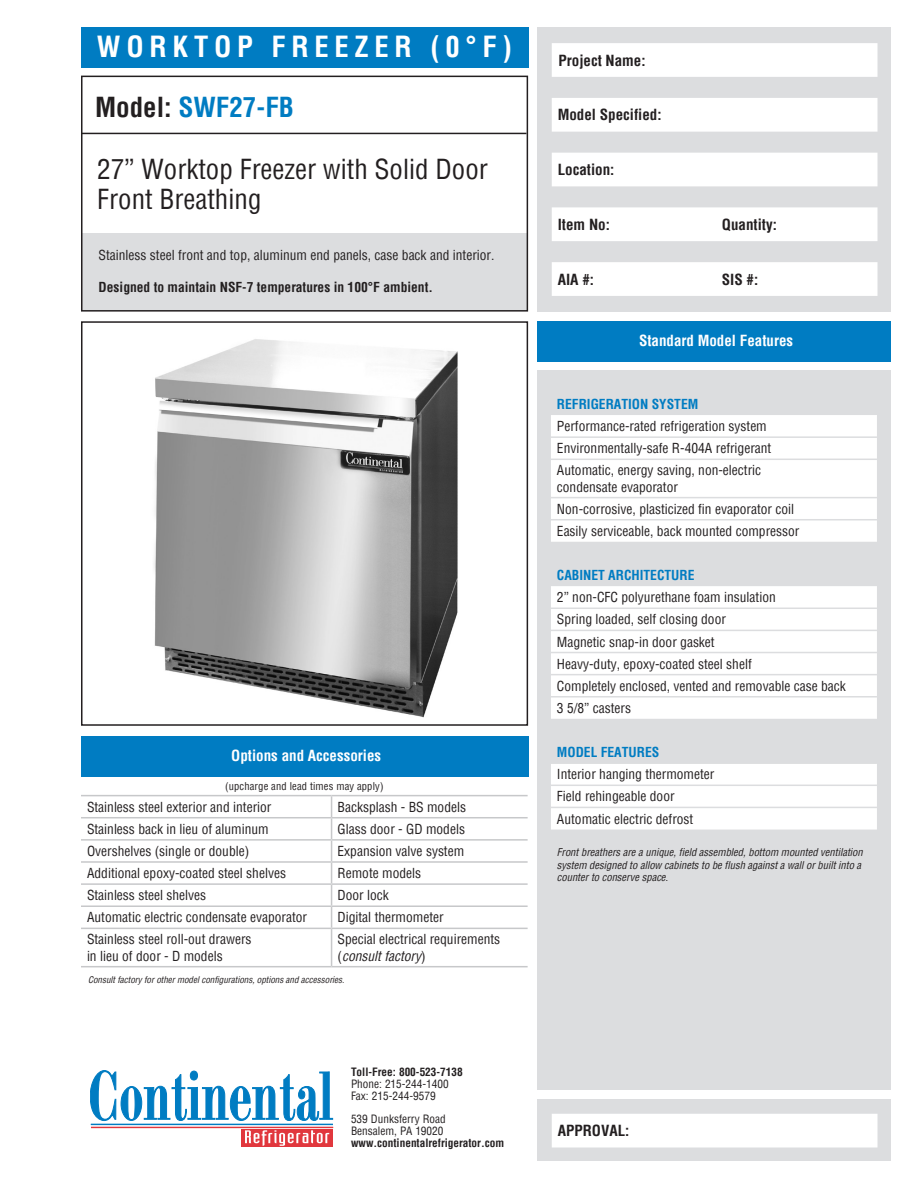
<style>
.page{position:relative;width:918px;height:1188px;background:#fff}
.page>*{position:absolute;margin:0;border:0;box-sizing:border-box;transform-origin:0 0}
.t1{font:700 condensed 28.5px "Helvetica";letter-spacing:.2em;color:#fff}
.t2{font:condensed 27px "Helvetica";color:#231f20}
.t3{font:700 condensed 27px "Helvetica";color:#007cc2}
.t4{font:700 condensed 15px "Helvetica";color:#231f20}
.t5{font:700 condensed 15px "Helvetica";color:#fff}
.t6{font:condensed 13.5px "Helvetica";color:#231f20}
.t7{font:700 condensed 13.5px "Helvetica";color:#007cc2}
.t8{font:700 condensed 13.5px "Helvetica";color:#231f20}
.t9{font:italic condensed 13.5px "Helvetica";color:#231f20}
.t10{font:condensed 11.25px "Helvetica";color:#231f20}
.t11{font:700 condensed 11.25px "Helvetica";color:#231f20}
.t12{font:italic condensed 10.5px/12.6px "Helvetica";color:#231f20}
.t13{font:condensed 10.5px "Helvetica";letter-spacing:.015em;color:#231f20}
.t14{font:italic condensed 9px "Helvetica";color:#231f20}
.s1{color:#231f20}
.s2{font-style:normal}
</style>
<div class="page">
<div style="left:538px;top:1099px;width:353px;height:62px;background:#dcdddf"></div>
<div style="left:81px;top:233px;width:446px;height:77px;background:#dcdddf"></div>
<div style="left:81px;top:321px;width:447px;height:405px;border:2px solid #231f20"></div>
<div style="left:538px;top:321px;width:353px;height:40px;background:#007cc2"></div>
<div style="left:538px;top:370px;width:353px;height:720px;background:#dcdddf"></div>
<div style="left:538px;top:27px;width:353px;height:285px;background:#dcdddf"></div>
<svg style="left:90px;top:1070px;width:243px;height:51px"></svg>
<hr style="left:91px;top:1124px;width:242px;height:1px;background:#007cc2">
<hr style="left:91px;top:1127px;width:242px;height:1px;background:#e1373d">
<div style="left:241px;top:1129px;width:92px;height:17px;background:#e1373d"></div>
<svg style="left:245px;top:1130px;width:84px;height:16px"></svg>
<svg style="left:552px;top:43px;width:326px;height:253px;fill:#fff"></svg>
<div style="left:81px;top:76px;width:447px;height:236px;border:2px solid #231f20"></div>
<div style="left:81px;top:27px;width:447px;height:40px;background:#007cc2"></div>
<div style="left:552px;top:1114px;width:326px;height:34px;background:#fff"></div>
<div style="left:81px;top:736px;width:447px;height:40px;background:#007cc2"></div>
<hr style="left:81px;top:133px;width:445px;height:1px;background:#231f20">
<svg style="left:551px;top:415px;width:326px;height:415px;background:#fafafa"></svg>
<div style="left:551px;top:498px;width:326px;height:44px;background:#fff"></div>
<svg style="left:551px;top:542px;width:326px;height:199px;fill:#fff"></svg>
<hr style="left:551px;top:459px;width:326px;height:1px;background:#dcdddf">
<hr style="left:551px;top:497px;width:326px;height:1px;background:#dcdddf">
<hr style="left:551px;top:519px;width:326px;height:1px;background:#dcdddf">
<hr style="left:551px;top:608px;width:326px;height:1px;background:#dcdddf">
<hr style="left:551px;top:630px;width:326px;height:1px;background:#dcdddf">
<hr style="left:551px;top:652px;width:326px;height:1px;background:#dcdddf">
<hr style="left:551px;top:674px;width:326px;height:1px;background:#dcdddf">
<hr style="left:551px;top:696px;width:326px;height:2px;background:#dcdddf">
<hr style="left:551px;top:762px;width:326px;height:2px;background:#dcdddf">
<hr style="left:551px;top:436px;width:326px;height:2px;background:#dcdddf">
<hr style="left:551px;top:785px;width:326px;height:1px;background:#dcdddf">
<hr style="left:551px;top:807px;width:326px;height:1px;background:#dcdddf">
<hr style="left:81px;top:795px;width:251px;height:1px;background:#c7c8ca">
<hr style="left:332px;top:795px;width:196px;height:1px;background:#c7c8ca">
<hr style="left:332px;top:817px;width:196px;height:1px;background:#c7c8ca">
<hr style="left:332px;top:839px;width:196px;height:2px;background:#c7c8ca">
<hr style="left:81px;top:817px;width:251px;height:1px;background:#c7c8ca">
<hr style="left:81px;top:839px;width:251px;height:2px;background:#c7c8ca">
<hr style="left:81px;top:861px;width:251px;height:2px;background:#c7c8ca">
<hr style="left:332px;top:861px;width:196px;height:2px;background:#c7c8ca">
<hr style="left:81px;top:883px;width:251px;height:2px;background:#c7c8ca">
<hr style="left:332px;top:883px;width:196px;height:2px;background:#c7c8ca">
<hr style="left:81px;top:905px;width:251px;height:2px;background:#c7c8ca">
<hr style="left:332px;top:905px;width:196px;height:2px;background:#c7c8ca">
<svg style="left:331px;top:796px;width:1px;height:132px"></svg>
<hr style="left:81px;top:928px;width:251px;height:1px;background:#c7c8ca">
<hr style="left:332px;top:928px;width:196px;height:1px;background:#c7c8ca">
<hr style="left:331px;top:929px;width:1px;height:37px;background:#c7c8ca">
<hr style="left:81px;top:966px;width:251px;height:1px;background:#c7c8ca">
<hr style="left:332px;top:966px;width:196px;height:1px;background:#c7c8ca">
<img style="left:154px;top:339px;width:304px;height:379px">
<p class="t1" style="left:97px;top:28px;width:417px">WORKTOP FREEZER (0°F)</p>
<p class="t3" style="left:95px;top:89px;width:200px"><span class="s1">Model:</span> SWF27-FB</p>
<p class="t2" style="left:97px;top:152px;width:392px">27” Worktop Freezer with Solid Door</p>
<p class="t2" style="left:97px;top:182px;width:166px">Front Breathing</p>
<p class="t6" style="left:99px;top:246px;width:397px">Stainless steel front and top, aluminum end panels, case back and interior.</p>
<p class="t8" style="left:99px;top:278px;width:336px">Designed to maintain NSF-7 temperatures in 100°F ambient.</p>
<p class="t5" style="left:231px;top:746px;width:151px">Options and Accessories</p>
<p class="t13" style="left:225px;top:779px;width:160px">(upcharge and lead times may apply)</p>
<p class="t6" style="left:87px;top:798px;width:186px">Stainless steel exterior and interior</p>
<p class="t6" style="left:338px;top:798px;width:130px">Backsplash - BS models</p>
<p class="t6" style="left:87px;top:820px;width:183px">Stainless back in lieu of aluminum</p>
<p class="t6" style="left:338px;top:820px;width:129px">Glass door - GD models</p>
<p class="t6" style="left:87px;top:842px;width:164px">Overshelves (single or double)</p>
<p class="t6" style="left:338px;top:842px;width:128px">Expansion valve system</p>
<p class="t6" style="left:87px;top:864px;width:201px">Additional epoxy-coated steel shelves</p>
<p class="t6" style="left:338px;top:864px;width:85px">Remote models</p>
<p class="t6" style="left:87px;top:887px;width:121px">Stainless steel shelves</p>
<p class="t6" style="left:338px;top:887px;width:53px">Door lock</p>
<p class="t6" style="left:87px;top:909px;width:222px">Automatic electric condensate evaporator</p>
<p class="t6" style="left:338px;top:909px;width:108px">Digital thermometer</p>
<p class="t6" style="left:87px;top:931px;width:166px">Stainless steel roll-out drawers</p>
<p class="t6" style="left:87px;top:947px;width:137px">in lieu of door - D models</p>
<p class="t6" style="left:338px;top:931px;width:164px">Special electrical requirements</p>
<p class="t9" style="left:338px;top:947px;width:90px"><span class="s2">(</span>consult factory<span class="s2">)</span></p>
<p class="t14" style="left:88px;top:974px;width:258px">Consult factory for other model configurations, options and accessories.</p>
<p class="t11" style="left:351px;top:1065px;width:113px">Toll-Free: 800-523-7138</p>
<p class="t10" style="left:351px;top:1077px;width:99px">Phone: 215-244-1400</p>
<p class="t10" style="left:351px;top:1089px;width:86px">Fax: 215-244-9579</p>
<p class="t10" style="left:351px;top:1112px;width:96px">539 Dunksferry Road</p>
<p class="t10" style="left:351px;top:1124px;width:94px">Bensalem, PA 19020</p>
<p class="t11" style="left:351px;top:1135px;width:155px">www.continentalrefrigerator.com</p>
<p class="t4" style="left:559px;top:50px;width:89px">Project Name:</p>
<p class="t4" style="left:558px;top:105px;width:105px">Model Specified:</p>
<p class="t4" style="left:558px;top:160px;width:58px">Location:</p>
<p class="t4" style="left:558px;top:215px;width:54px">Item No:</p>
<p class="t4" style="left:722px;top:215px;width:57px">Quantity:</p>
<p class="t4" style="left:558px;top:269px;width:38px">AIA #:</p>
<p class="t4" style="left:722px;top:269px;width:38px">SIS #:</p>
<p class="t5" style="left:639px;top:331px;width:156px">Standard Model Features</p>
<p class="t7" style="left:557px;top:395px;width:143px">REFRIGERATION SYSTEM</p>
<p class="t6" style="left:557px;top:417px;width:211px">Performance-rated refrigeration system</p>
<p class="t6" style="left:557px;top:440px;width:216px">Environmentally-safe R-404A refrigerant</p>
<p class="t6" style="left:557px;top:462px;width:206px">Automatic, energy saving, non-electric</p>
<p class="t6" style="left:557px;top:478px;width:123px">condensate evaporator</p>
<p class="t6" style="left:557px;top:500px;width:239px">Non-corrosive, plasticized fin evaporator coil</p>
<p class="t6" style="left:557px;top:522px;width:244px">Easily serviceable, back mounted compressor</p>
<p class="t7" style="left:557px;top:566px;width:139px">CABINET ARCHITECTURE</p>
<p class="t6" style="left:557px;top:589px;width:220px">2” non-CFC polyurethane foam insulation</p>
<p class="t6" style="left:557px;top:611px;width:171px">Spring loaded, self closing door</p>
<p class="t6" style="left:557px;top:633px;width:159px">Magnetic snap-in door gasket</p>
<p class="t6" style="left:557px;top:655px;width:196px">Heavy-duty, epoxy-coated steel shelf</p>
<p class="t6" style="left:557px;top:677px;width:290px">Completely enclosed, vented and removable case back</p>
<p class="t6" style="left:557px;top:699px;width:76px">3 5/8” casters</p>
<p class="t7" style="left:557px;top:743px;width:104px">MODEL FEATURES</p>
<p class="t6" style="left:557px;top:766px;width:159px">Interior hanging thermometer</p>
<p class="t6" style="left:557px;top:788px;width:119px">Field rehingeable door</p>
<p class="t6" style="left:557px;top:810px;width:138px">Automatic electric defrost</p>
<p class="t12" style="left:557px;top:846px;width:307px">Front breathers are a unique, field assembled, bottom mounted ventilation system designed to allow cabinets to be flush against a wall or built into a counter to conserve space.</p>
<p class="t4" style="left:558px;top:1121px;width:73px">APPROVAL:</p>
</div>
